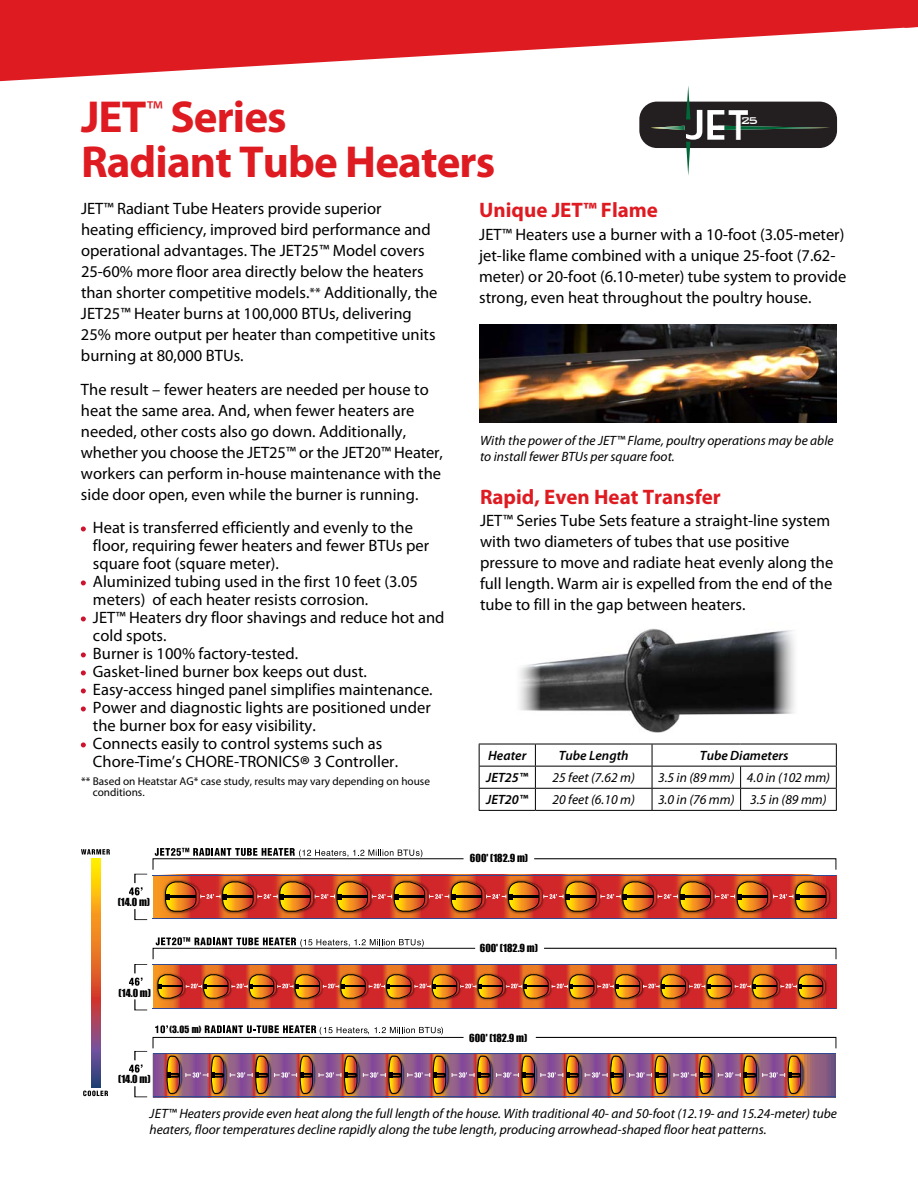
<style>
.page{position:relative;width:918px;height:1188px;background:#fff}
.page>*{position:absolute;margin:0;border:0;box-sizing:border-box;transform-origin:0 0}
.t1{font:700 45px/45px "Myriad Pro";letter-spacing:-.02em;color:#df1b22}
.t2{font:41.25px "Market Deco";color:#fff;scale:1.24 1}
.t3{font:700 21px "Myriad Pro";color:#df1b22}
.t4{font:16.5px/21px "Myriad Pro";color:#000}
.t5{font:italic 13.5px/16.2px "Myriad Pro";color:#000}
.t6{font:italic 600 13.5px "Myriad Pro";color:#000}
.t7{font:500 13.05px "Bank Gothic BT";color:#fff}
.t8{font:11.25px/10.5px "Myriad Pro";color:#000}
.t9{font:10.2px "Impact";color:#000}
.t10{font:10.2px "Impact T";color:#000}
.s1{font-size:13.5px}
.s2{color:#cd122d}
.s3{font-size:24.75px}
</style>
<div class="page">
<svg style="left:0;top:0;width:918px;height:81px;fill:#df1b22"></svg>
<img style="left:479px;top:324px;width:358px;height:99px">
<img style="left:519px;top:629px;width:276px;height:104px">
<svg style="left:81px;top:526px;width:5px;height:5px"></svg>
<svg style="left:81px;top:580px;width:5px;height:5px"></svg>
<svg style="left:81px;top:616px;width:5px;height:5px"></svg>
<svg style="left:81px;top:652px;width:5px;height:5px"></svg>
<svg style="left:81px;top:670px;width:5px;height:5px"></svg>
<svg style="left:81px;top:688px;width:5px;height:5px"></svg>
<svg style="left:81px;top:706px;width:5px;height:5px"></svg>
<svg style="left:81px;top:742px;width:5px;height:5px"></svg>
<div style="left:639px;top:102px;width:198px;height:46px;background:#231f20;border-radius:18px"></div>
<svg style="left:718px;top:126px;width:111px;height:4px"></svg>
<svg style="left:686px;top:142px;width:4px;height:33px"></svg>
<svg style="left:686px;top:86px;width:4px;height:33px"></svg>
<svg style="left:651px;top:126px;width:34px;height:4px"></svg>
<svg style="left:81px;top:849px;width:29px;height:6px"></svg>
<svg style="left:83px;top:1091px;width:25px;height:5px"></svg>
<svg style="left:91px;top:858px;width:9px;height:230px;background:#c3753c"></svg>
<svg style="left:129px;top:848px;width:708px;height:72px"></svg>
<svg style="left:129px;top:1025px;width:708px;height:72px"></svg>
<svg style="left:129px;top:937px;width:708px;height:74px"></svg>
<hr style="left:535px;top:744px;width:117px;height:1px;background:#000">
<hr style="left:652px;top:744px;width:89px;height:1px;background:#000">
<hr style="left:741px;top:744px;width:96px;height:1px;background:#000">
<hr style="left:479px;top:766px;width:56px;height:1px;background:#000">
<hr style="left:535px;top:766px;width:117px;height:1px;background:#000">
<hr style="left:652px;top:766px;width:89px;height:1px;background:#000">
<hr style="left:741px;top:766px;width:96px;height:1px;background:#000">
<hr style="left:479px;top:788px;width:56px;height:1px;background:#000">
<hr style="left:535px;top:788px;width:117px;height:1px;background:#000">
<svg style="left:535px;top:744px;width:1px;height:66px"></svg>
<hr style="left:652px;top:788px;width:89px;height:1px;background:#000">
<svg style="left:652px;top:744px;width:1px;height:66px"></svg>
<hr style="left:741px;top:788px;width:96px;height:1px;background:#000">
<svg style="left:740px;top:767px;width:1px;height:43px"></svg>
<svg style="left:836px;top:744px;width:1px;height:66px"></svg>
<hr style="left:479px;top:810px;width:56px;height:1px;background:#000">
<hr style="left:535px;top:810px;width:117px;height:1px;background:#000">
<hr style="left:652px;top:810px;width:89px;height:1px;background:#000">
<hr style="left:741px;top:810px;width:96px;height:1px;background:#000">
<hr style="left:479px;top:744px;width:56px;height:1px;background:#000">
<svg style="left:479px;top:744px;width:1px;height:66px"></svg>
<h1 class="t1" style="left:81px;top:93px;width:416px">JET<sup>™</sup> Series<br>Radiant Tube Heaters</h1>
<h2 class="t2" style="left:683px;top:107px;width:55px">Jet</h2>
<p class="t7" style="left:741px;top:113px;width:19px">25</p>
<p class="t4" style="left:81px;top:198px;width:358px">JET™ Radiant Tube Heaters provide superior heating efficiency, improved bird performance and operational advantages. The JET25™ Model covers 25-60% more floor area directly below the heaters than shorter competitive models.<span class="s1">**</span> Additionally, the JET25™ Heater burns at 100,000 BTUs, delivering 25% more output per heater than competitive units burning at 80,000 BTUs.</p>
<p class="t4" style="left:81px;top:378px;width:363px">The result – fewer heaters are needed per house to heat the same area. And, when fewer heaters are needed, other costs also go down. Additionally, whether you choose the JET25™ or the JET20™ Heater, workers can perform in-house maintenance with the side door open, even while the burner is running.</p>
<p class="t4" style="left:93px;top:519px;width:338px;line-height:18px;text-indent:-12px"><span class="s2">•</span> Heat is transferred efficiently and evenly to the floor, requiring fewer heaters and fewer BTUs per square foot (square meter).</p>
<p class="t4" style="left:93px;top:573px;width:326px;line-height:18px;text-indent:-12px"><span class="s2">•</span> Aluminized tubing used in the first 10 feet (3.05 meters) of each heater resists corrosion.</p>
<p class="t4" style="left:93px;top:609px;width:353px;line-height:18px;text-indent:-12px"><span class="s2">•</span> JET™ Heaters dry floor shavings and reduce hot and cold spots.</p>
<p class="t4" style="left:81px;top:643px;width:219px"><span class="s2">•</span> Burner is 100% factory-tested.</p>
<p class="t4" style="left:81px;top:661px;width:288px"><span class="s2">•</span> Gasket-lined burner box keeps out dust.</p>
<p class="t4" style="left:81px;top:679px;width:353px"><span class="s2">•</span> Easy-access hinged panel simplifies maintenance.</p>
<p class="t4" style="left:93px;top:699px;width:339px;line-height:18px;text-indent:-12px"><span class="s2">•</span> Power and diagnostic lights are positioned under the burner box for easy visibility.</p>
<p class="t4" style="left:93px;top:735px;width:307px;line-height:18px;text-indent:-12px"><span class="s2">•</span> Connects easily to control systems such as<br>Chore-Time’s CHORE-TRONICS<span class="s3">®</span> 3 Controller.</p>
<p class="t8" style="left:93px;top:776px;width:339px;text-indent:-12px">** Based on Heatstar AG* case study, results may vary depending on house conditions.</p>
<p class="t9" style="left:118px;top:894px;width:34px">(14.0 M)</p>
<p class="t9" style="left:119px;top:985px;width:34px">(14.0 M)</p>
<p class="t9" style="left:118px;top:1071px;width:34px">(14.0 M)</p>
<p class="t10" style="left:169px;top:1023px;width:34px">(3.05 m)</p>
<p class="t3" style="left:479px;top:197px;width:180px">Unique JET™ Flame</p>
<p class="t4" style="left:479px;top:224px;width:369px">JET™ Heaters use a burner with a 10-foot (3.05-meter) jet-like flame combined with a unique 25-foot (7.62- meter) or 20-foot (6.10-meter) tube system to provide strong, even heat throughout the poultry house.</p>
<p class="t5" style="left:480px;top:432px;width:355px">With the power of the JET™ Flame, poultry operations may be able to install fewer BTUs per square foot.</p>
<p class="t3" style="left:480px;top:483px;width:242px">Rapid, Even Heat Transfer</p>
<p class="t4" style="left:480px;top:510px;width:355px">JET™ Series Tube Sets feature a straight-line system with two diameters of tubes that use positive pressure to move and radiate heat evenly along the full length. Warm air is expelled from the end of the tube to fill in the gap between heaters.</p>
<p class="t6" style="left:488px;top:747px;width:40px">Heater</p>
<p class="t6" style="left:559px;top:747px;width:71px">Tube Length</p>
<p class="t6" style="left:700px;top:747px;width:90px">Tube Diameters</p>
<p class="t6" style="left:486px;top:769px;width:43px">JET25™</p>
<p class="t5" style="left:553px;top:769px;width:84px">25 feet (7.62 m)</p>
<p class="t5" style="left:658px;top:769px;width:174px">3.5 in (89 mm) 4.0 in (102 mm)</p>
<p class="t6" style="left:486px;top:791px;width:43px">JET20™</p>
<p class="t5" style="left:553px;top:792px;width:84px">20 feet (6.10 m)</p>
<p class="t5" style="left:658px;top:792px;width:170px">3.0 in (76 mm) 3.5 in (89 mm)</p>
<p class="t9" style="left:470px;top:850px;width:60px">600' (182.9 M)</p>
<p class="t9" style="left:480px;top:940px;width:60px">600' (182.9 M)</p>
<p class="t9" style="left:469px;top:1030px;width:60px">600' (182.9 M)</p>
<p class="t5" style="left:149px;top:1105px;width:689px">JET™ Heaters provide even heat along the full length of the house. With traditional 40- and 50-foot (12.19- and 15.24-meter) tube heaters, floor temperatures decline rapidly along the tube length, producing arrowhead-shaped floor heat patterns.</p>
</div>
